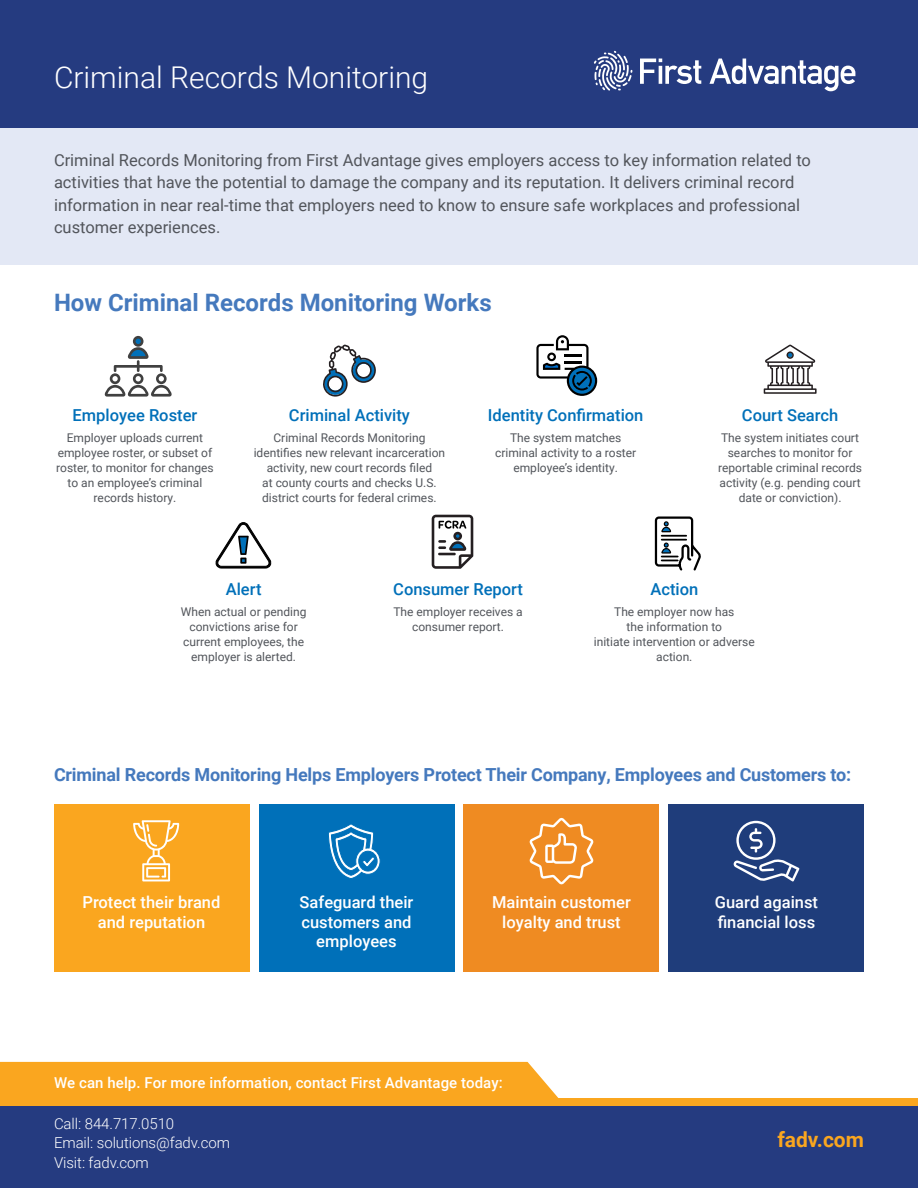
<style>
.page{position:relative;width:918px;height:1188px;background:#fff}
.page>*{position:absolute;margin:0;border:0;box-sizing:border-box;transform-origin:0 0}
.t1{font:300 30px "Roboto";color:#fff}
.t2{font:700 24px "Roboto";color:#4579bd}
.t3{font:700 21px "Roboto";color:#faa61f}
.t4{font:700 18px "Roboto";letter-spacing:-.01em;color:#4579bd}
.t5{font:16.5px/22.5px "Roboto";color:#52555b}
.t6{font:500 16.5px/19.5px "Roboto";color:#fff;text-align:center}
.t7{font:500 16.5px "Roboto";color:#0070b9}
.t8{font:500 15px "Roboto";letter-spacing:.005em;color:#fff}
.t9{font:300 15px/19.5px "Roboto";letter-spacing:-.005em;color:#fff}
.t10{font:12px/15px "Roboto";color:#52555b;text-align:center}
</style>
<div class="page">
<div style="left:0;top:1105px;width:918px;height:83px;background:#253b80"></div>
<div style="left:0;top:1098px;width:918px;height:7px;background:#faa61f"></div>
<div style="left:0;top:127px;width:918px;height:138px;background:#e3e8f5"></div>
<div style="left:0;top:1062px;width:558px;height:36px;background:#faa61f"></div>
<svg style="left:764px;top:345px;width:53px;height:49px"></svg>
<svg style="left:536px;top:335px;width:61px;height:61px"></svg>
<svg style="left:323px;top:345px;width:53px;height:52px"></svg>
<svg style="left:432px;top:515px;width:41px;height:54px"></svg>
<svg style="left:105px;top:336px;width:67px;height:61px"></svg>
<svg style="left:654px;top:516px;width:47px;height:55px"></svg>
<svg style="left:215px;top:522px;width:57px;height:47px"></svg>
<div style="left:54px;top:804px;width:195px;height:168px;background:#faa61f"></div>
<div style="left:259px;top:804px;width:195px;height:168px;background:#0070b9"></div>
<div style="left:464px;top:804px;width:195px;height:168px;background:#ef8b22"></div>
<div style="left:669px;top:804px;width:195px;height:168px;background:#1f3d7b"></div>
<svg style="left:733px;top:821px;width:66px;height:60px"></svg>
<svg style="left:530px;top:818px;width:63px;height:66px"></svg>
<svg style="left:133px;top:820px;width:46px;height:61px"></svg>
<svg style="left:328px;top:824px;width:52px;height:55px"></svg>
<div style="left:0;top:0;width:918px;height:127px;background:#253b80"></div>
<svg style="left:594px;top:51px;width:38px;height:40px"></svg>
<svg style="left:640px;top:59px;width:61px;height:25px"></svg>
<svg style="left:709px;top:59px;width:146px;height:32px"></svg>
<h1 class="t1" style="left:54px;top:56px;width:376px">Criminal Records Monitoring</h1>
<p class="t5" style="left:54px;top:148px;width:758px">Criminal Records Monitoring from First Advantage gives employers access to key information related to activities that have the potential to damage the company and its reputation. It delivers criminal record information in near real-time that employers need to know to ensure safe workplaces and professional customer experiences.</p>
<h2 class="t2" style="left:54px;top:286px;width:439px">How Criminal Records Monitoring Works</h2>
<h3 class="t7" style="left:73px;top:404px;width:126px">Employee Roster</h3>
<p class="t10" style="left:56px;top:430px;width:159px">Employer uploads current employee roster, or subset of roster, to monitor for changes to an employee’s criminal records history.</p>
<h3 class="t7" style="left:289px;top:404px;width:122px">Criminal Activity</h3>
<p class="t10" style="left:254px;top:430px;width:193px">Criminal Records Monitoring identifies new relevant incarceration activity, new court records filed<br>at county courts and checks U.S. district courts for federal crimes.</p>
<h3 class="t7" style="left:488px;top:404px;width:157px">Identity Confirmation</h3>
<p class="t10" style="left:495px;top:430px;width:143px">The system matches criminal activity to a roster employee’s identity.</p>
<h3 class="t7" style="left:742px;top:404px;width:98px">Court Search</h3>
<p class="t10" style="left:718px;top:430px;width:146px">The system initiates court searches to monitor for reportable criminal records activity (e.g. pending court date or conviction).</p>
<h3 class="t7" style="left:226px;top:578px;width:37px">Alert</h3>
<p class="t10" style="left:181px;top:604px;width:127px">When actual or pending convictions arise for current employees, the employer is alerted.</p>
<h3 class="t7" style="left:393px;top:578px;width:131px">Consumer Report</h3>
<p class="t10" style="left:393px;top:604px;width:131px">The employer receives a consumer report.</p>
<h3 class="t7" style="left:650px;top:578px;width:49px">Action</h3>
<p class="t10" style="left:594px;top:604px;width:163px">The employer now has<br>the information to<br>initiate intervention or adverse action.</p>
<h3 class="t4" style="left:54px;top:762px;width:799px">Criminal Records Monitoring Helps Employers Protect Their Company, Employees and Customers to:</h3>
<h3 class="t6" style="left:83px;top:892px;width:139px">Protect their brand and reputation</h3>
<h3 class="t6" style="left:300px;top:892px;width:115px">Safeguard their customers and employees</h3>
<h3 class="t6" style="left:492px;top:892px;width:140px">Maintain customer loyalty and trust</h3>
<h3 class="t6" style="left:715px;top:892px;width:105px;text-align:left">Guard against financial loss</h3>
<p class="t8" style="left:54px;top:1072px;width:450px">We can help. For more information, contact First Advantage today:</p>
<p class="t9" style="left:54px;top:1113px;width:178px">Call: 844.717.0510<br>Email: solutions@fadv.com<br>Visit: fadv.com</p>
<h3 class="t3" style="left:777px;top:1125px;width:88px">fadv.com</h3>
</div>
